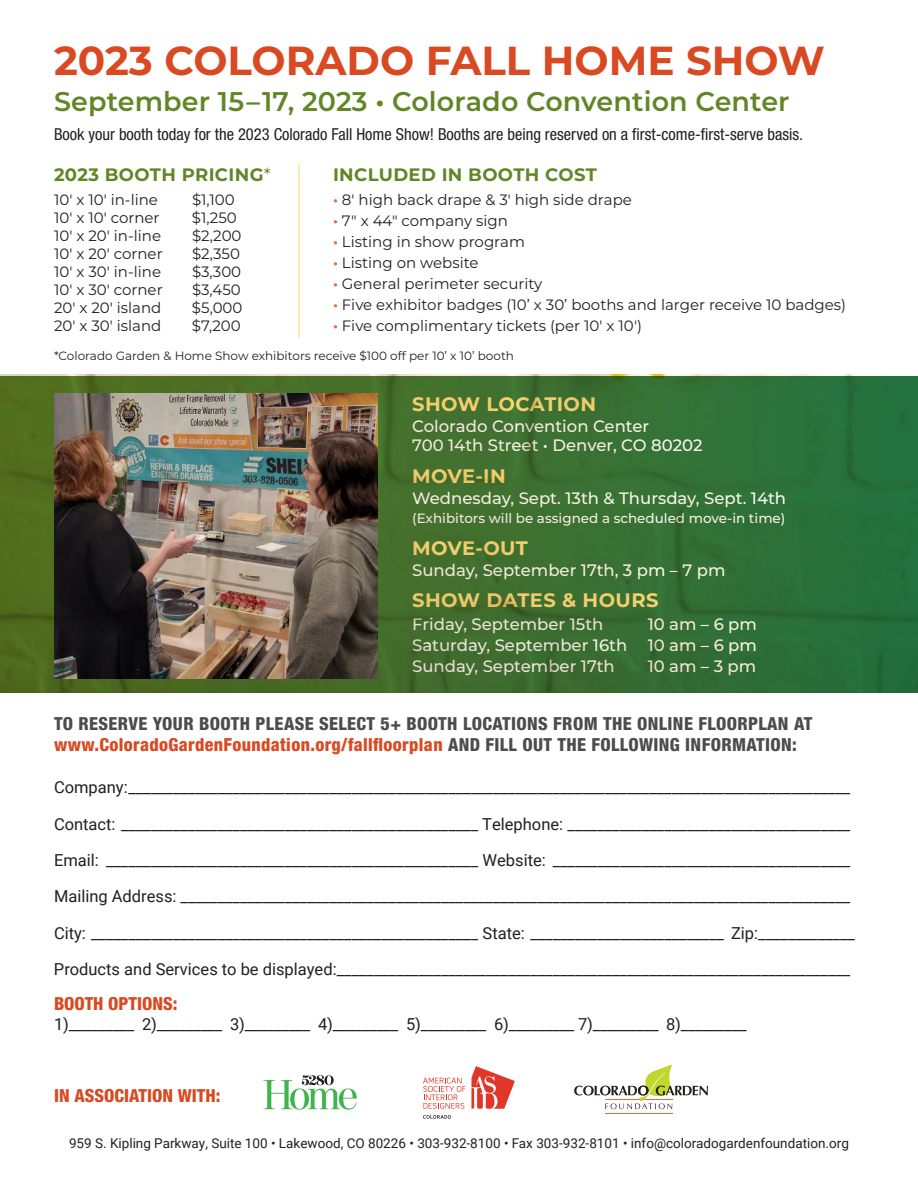
<style>
.page{position:relative;width:918px;height:1188px;background:#fff}
.page>*{position:absolute;margin:0;border:0;box-sizing:border-box;transform-origin:0 0}
.t1{font:700 40.5px "Montserrat";color:#d94922}
.t2{font:600 27px "Montserrat";letter-spacing:.005em;color:#628526}
.t3{font:700 19.5px "Montserrat";letter-spacing:.02em;color:#ffe07f}
.t4{font:800 condensed 18px/21px "Helvetica Neue LT Std";letter-spacing:.02em;color:#4c4c4e}
.t5{font:700 18px "Montserrat";letter-spacing:.02em;color:#628526}
.t6{font:800 condensed 18px "Helvetica Neue LT Std";color:#d94922}
.t7{font:16.5px/36.3px "Roboto";color:#221f1f;text-align:justify}
.t8{font:500 16.5px/21px "Montserrat";color:#fff}
.t9{font:condensed 16.5px "Helvetica Neue LT Std";color:#221f1f}
.t10{font:15px "Montserrat";color:#221f1f}
.t11{font:13.5px "Roboto";color:#221f1f}
.t12{font:500 13.5px "Montserrat";color:#fff}
.t13{font:12px "Montserrat";color:#221f1f}
.s1{font-weight:400}
.s2{font-weight:600;color:#f16531}
.s3{color:#d94922}
</style>
<div class="page">
<hr style="left:605px;top:1113px;width:68px;height:1px;background:#f16531">
<svg style="left:574px;top:1065px;width:134px;height:44px"></svg>
<svg style="left:263px;top:1075px;width:94px;height:35px"></svg>
<svg style="left:423px;top:1078px;width:42px;height:31px"></svg>
<svg style="left:471px;top:1066px;width:44px;height:43px"></svg>
<svg style="left:423px;top:1115px;width:28px;height:4px"></svg>
<hr style="left:299px;top:163px;width:1px;height:175px;background:#ffe07f">
<img style="left:0;top:374px;width:918px;height:319px">
<h1 class="t1" style="left:54px;top:38px;width:772px">2023 COLORADO FALL HOME SHOW</h1>
<h2 class="t2" style="left:54px;top:90px;width:737px">September 15–17, 2023 • Colorado Convention Center</h2>
<p class="t9" style="left:54px;top:128px;width:751px">Book your booth today for the 2023 Colorado Fall Home Show! Booths are being reserved on a first-come-first-serve basis.</p>
<p class="t5" style="left:54px;top:164px;width:218px">2023 BOOTH PRICING<span class="s1">*</span></p>
<p class="t10" style="left:54px;top:192px;width:106px">10' x 10' in-line</p>
<p class="t10" style="left:192px;top:192px;width:44px">$1,100</p>
<p class="t10" style="left:54px;top:210px;width:107px">10' x 10' corner</p>
<p class="t10" style="left:192px;top:210px;width:46px">$1,250</p>
<p class="t10" style="left:54px;top:228px;width:109px">10' x 20' in-line</p>
<p class="t10" style="left:192px;top:228px;width:51px">$2,200</p>
<p class="t10" style="left:54px;top:246px;width:110px">10' x 20' corner</p>
<p class="t10" style="left:192px;top:246px;width:49px">$2,350</p>
<p class="t10" style="left:54px;top:264px;width:109px">10' x 30' in-line</p>
<p class="t10" style="left:192px;top:264px;width:51px">$3,300</p>
<p class="t10" style="left:54px;top:282px;width:110px">10' x 30' corner</p>
<p class="t10" style="left:192px;top:282px;width:50px">$3,450</p>
<p class="t10" style="left:54px;top:300px;width:109px">20' x 20' island</p>
<p class="t10" style="left:192px;top:300px;width:52px">$5,000</p>
<p class="t10" style="left:54px;top:318px;width:109px">20' x 30' island</p>
<p class="t10" style="left:192px;top:318px;width:50px">$7,200</p>
<p class="t5" style="left:333px;top:164px;width:265px">INCLUDED IN BOOTH COST</p>
<p class="t10" style="left:333px;top:192px;width:300px"><span class="s2">•</span> 8' high back drape &amp; 3' high side drape</p>
<p class="t10" style="left:333px;top:213px;width:177px"><span class="s2">•</span> 7" x 44" company sign</p>
<p class="t10" style="left:333px;top:234px;width:193px"><span class="s2">•</span> Listing in show program</p>
<p class="t10" style="left:333px;top:255px;width:147px"><span class="s2">•</span> Listing on website</p>
<p class="t10" style="left:333px;top:276px;width:211px"><span class="s2">•</span> General perimeter security</p>
<p class="t10" style="left:333px;top:297px;width:515px"><span class="s2">•</span> Five exhibitor badges (10’ x 30’ booths and larger receive 10 badges)</p>
<p class="t10" style="left:333px;top:318px;width:310px"><span class="s2">•</span> Five complimentary tickets (per 10' x 10')</p>
<p class="t13" style="left:54px;top:350px;width:462px">*Colorado Garden &amp; Home Show exhibitors receive $100 off per 10’ x 10’ booth</p>
<p class="t3" style="left:412px;top:393px;width:186px">SHOW LOCATION</p>
<p class="t8" style="left:412px;top:417px;width:292px;line-height:19.5px">Colorado Convention Center<br>700 14th Street • Denver, CO 80202</p>
<p class="t3" style="left:412px;top:465px;width:95px">MOVE-IN</p>
<p class="t8" style="left:412px;top:489px;width:375px">Wednesday, Sept. 13th &amp; Thursday, Sept. 14th</p>
<p class="t12" style="left:412px;top:513px;width:375px">(Exhibitors will be assigned a scheduled move-in time)</p>
<p class="t3" style="left:412px;top:537px;width:117px">MOVE-OUT</p>
<p class="t8" style="left:412px;top:561px;width:315px">Sunday, September 17th, 3 pm – 7 pm</p>
<p class="t3" style="left:412px;top:589px;width:248px">SHOW DATES &amp; HOURS</p>
<p class="t8" style="left:412px;top:615px;width:193px">Friday, September 15th</p>
<p class="t8" style="left:412px;top:615px;width:346px;text-align:justify;text-indent:236px">10 am – 6 pm Saturday, September 16th 10 am – 6 pm Sunday, September 17th</p>
<p class="t8" style="left:648px;top:657px;width:110px">10 am – 3 pm</p>
<p class="t4" style="left:54px;top:715px;width:760px">TO RESERVE YOUR BOOTH PLEASE SELECT 5+ BOOTH LOCATIONS FROM THE ONLINE FLOORPLAN AT <span class="s3">www.ColoradoGardenFoundation.org/fallfloorplan</span> AND FILL OUT THE FOLLOWING INFORMATION:</p>
<p class="t7" style="left:54px;top:771px;width:798px">Company: _________________________________________________________________________________________________ Contact: ________________________________________________ Telephone: ______________________________________ Email: __________________________________________________ Website: ________________________________________</p>
<p class="t7" style="left:54px;top:879px;width:802px;text-align:left">Mailing Address: __________________________________________________________________________________________<br>City: ____________________________________________________ State: __________________________ Zip:_____________<br>Products and Services to be displayed: _____________________________________________________________________</p>
<p class="t6" style="left:54px;top:997px;width:125px">BOOTH OPTIONS:</p>
<p class="t7" style="left:54px;top:1007px;width:694px">1)_________ 2)_________ 3)_________ 4)_________ 5)_________ 6)_________ 7)_________ 8)_________</p>
<p class="t6" style="left:54px;top:1089px;width:168px">IN ASSOCIATION WITH:</p>
<p class="t11" style="left:69px;top:1137px;width:781px">959 S. Kipling Parkway, Suite 100 • Lakewood, CO 80226 • 303-932-8100 • Fax 303-932-8101 • info@coloradogardenfoundation.org</p>
</div>
